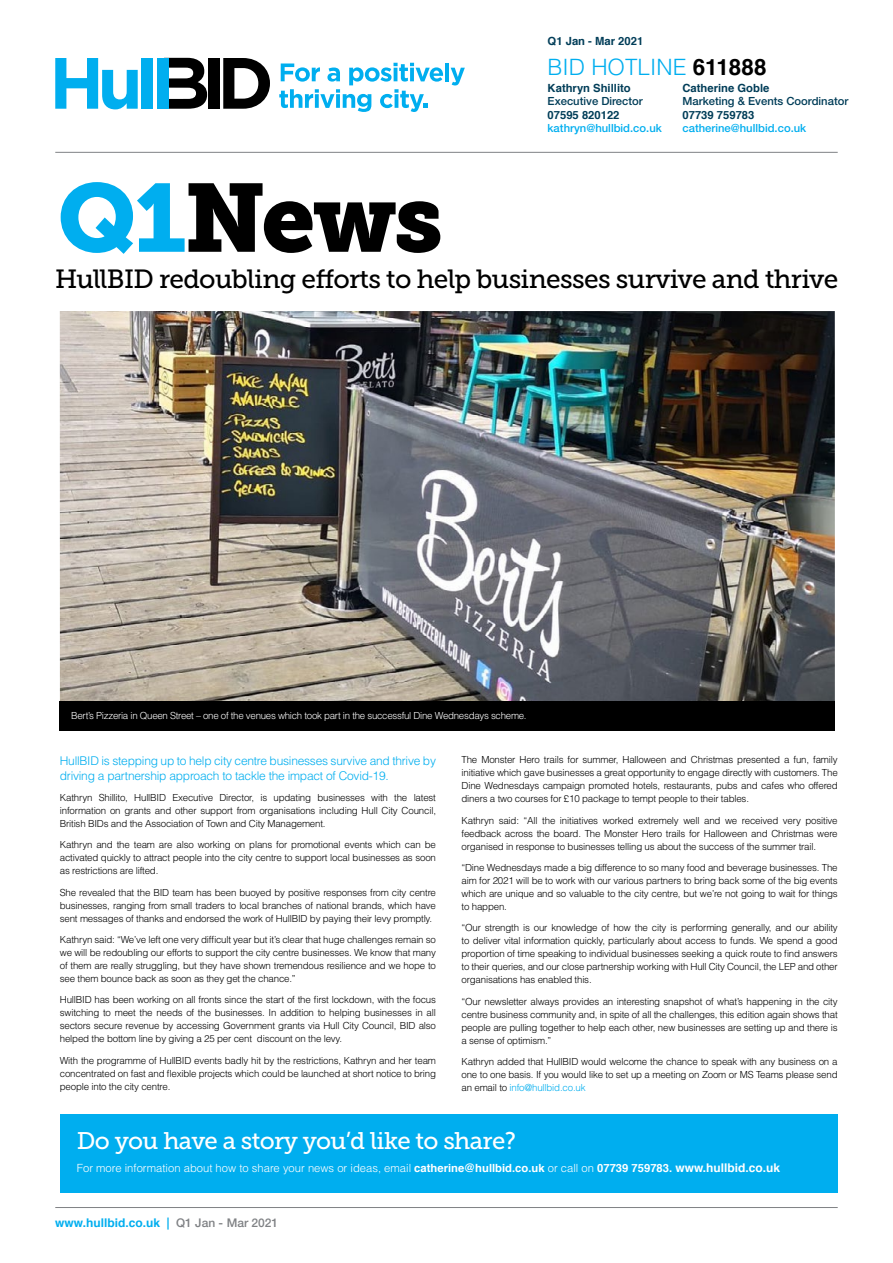
<style>
.page{position:relative;width:893px;height:1263px;background:#fff}
.page>*{position:absolute;margin:0;border:0;box-sizing:border-box;transform-origin:0 0}
.t1{font:95.85px "Museo Slab 900";letter-spacing:-.025em;color:#000}
.t2{font:26.25px "Museo Slab 500";letter-spacing:-.025em;color:#000}
.t3{font:24px "Museo Slab 500";letter-spacing:-.025em;color:#fff}
.t4{font:300 22.5px "Helvetica";color:#00aeef}
.t5{font:300 12px/14.7px "Helvetica";letter-spacing:-.02em;color:#00aeef}
.t6{font:700 12px "Helvetica";color:#00aeef}
.t7{font:300 11.25px "Helvetica";color:#fff}
.t8{font:700 11.25px "Helvetica";color:#003d58}
.t9{font:500 11.25px "Helvetica Neue";color:#003d58}
.t10{font:500 11.25px "Helvetica Neue";color:#00aeef}
.t11{font:300 9.75px/13px "Helvetica";letter-spacing:-.02em;color:#000;text-align:justify}
.t12{font:300 9.75px "Helvetica";letter-spacing:-.03em;color:#fff}
.s1{font-weight:700;color:#000}
.s2{color:#00aeef}
.s3{font-weight:700}
.s4{font-weight:700;font-size:12px}
.s5{font-family:"Helvetica Neue";font-weight:500}
.s6{font-family:"Helvetica Neue";font-weight:500;color:#808285}
</style>
<div class="page">
<hr style="left:55px;top:1207px;width:783px;height:1px;background:#808285">
<img style="left:60px;top:311px;width:775px;height:390px">
<div style="left:60px;top:1114px;width:778px;height:78px;background:#00aeef"></div>
<svg style="left:169px;top:58px;width:38px;height:51px"></svg>
<div style="left:209px;top:58px;width:11px;height:51px;background:#000"></div>
<svg style="left:223px;top:58px;width:47px;height:51px"></svg>
<svg style="left:55px;top:58px;width:83px;height:51px"></svg>
<div style="left:142px;top:58px;width:11px;height:51px;background:#00aeef"></div>
<div style="left:158px;top:58px;width:11px;height:51px;background:#00aeef"></div>
<hr style="left:445px;top:63px;width:4px;height:18px;background:#00aeef">
<svg style="left:451px;top:68px;width:14px;height:17px"></svg>
<svg style="left:279px;top:63px;width:164px;height:49px"></svg>
<hr style="left:55px;top:152px;width:783px;height:1px;background:#808285">
<div style="left:60px;top:701px;width:775px;height:29px;background:#000"></div>
<p class="t8" style="left:548px;top:34px;width:97px">Q1 Jan - Mar 2021</p>
<h3 class="t4" style="left:548px;top:53px;width:220px">BID HOTLINE <span class="s1">611888</span></h3>
<p class="t8" style="left:548px;top:80px;width:85px">Kathryn Shillito</p>
<p class="t9" style="left:548px;top:95px;width:97px">Executive Director</p>
<p class="t8" style="left:548px;top:107px;width:73px">07595 820122</p>
<p class="t10" style="left:548px;top:122px;width:116px">kathryn@hullbid.co.uk</p>
<p class="t8" style="left:682px;top:80px;width:88px">Catherine Goble</p>
<p class="t9" style="left:682px;top:94px;width:167px">Marketing &amp; Events Coordinator</p>
<p class="t8" style="left:682px;top:107px;width:73px">07739 759783</p>
<p class="t10" style="left:682px;top:121px;width:125px">catherine@hullbid.co.uk</p>
<h1 class="t1" style="left:57px;top:163px;width:387px"><span class="s2">Q1</span>News</h1>
<h2 class="t2" style="left:55px;top:264px;width:784px">HullBID redoubling efforts to help businesses survive and thrive</h2>
<p class="t12" style="left:71px;top:709px;width:457px">Bert’s Pizzeria in Queen Street – one of the venues which took part in the successful Dine Wednesdays scheme.</p>
<p class="t5" style="left:60px;top:753px;width:378px">HullBID is stepping up to help city centre businesses survive and thrive by driving a partnership approach to tackle the impact of Covid-19.</p>
<p class="t11" style="left:60px;top:791px;width:378px">Kathryn Shillito, HullBID Executive Director, is updating businesses with the latest information on grants and other support from organisations including Hull City Council, British BIDs and the Association of Town and City Management.</p>
<p class="t11" style="left:60px;top:838px;width:378px">Kathryn and the team are also working on plans for promotional events which can be activated quickly to attract people into the city centre to support local businesses as soon as restrictions are lifted.</p>
<p class="t11" style="left:60px;top:885px;width:378px">She revealed that the BID team has been buoyed by positive responses from city centre businesses, ranging from small traders to local branches of national brands, which have sent messages of thanks and endorsed the work of HullBID by paying their levy promptly.</p>
<p class="t11" style="left:60px;top:933px;width:378px">Kathryn said: “We’ve left one very difficult year but it’s clear that huge challenges remain so we will be redoubling our efforts to support the city centre businesses. We know that many of them are really struggling, but they have shown tremendous resilience and we hope to see them bounce back as soon as they get the chance.”</p>
<p class="t11" style="left:60px;top:993px;width:378px">HullBID has been working on all fronts since the start of the first lockdown, with the focus switching to meet the needs of the businesses. In addition to helping businesses in all sectors secure revenue by accessing Government grants via Hull City Council, BID also helped the bottom line by giving a 25 per cent discount on the levy.</p>
<p class="t11" style="left:60px;top:1053px;width:378px">With the programme of HullBID events badly hit by the restrictions, Kathryn and her team concentrated on fast and flexible projects which could be launched at short notice to bring people into the city centre.</p>
<p class="t11" style="left:461px;top:753px;width:378px">The Monster Hero trails for summer, Halloween and Christmas presented a fun, family initiative which gave businesses a great opportunity to engage directly with customers. The Dine Wednesdays campaign promoted hotels, restaurants, pubs and cafes who offered diners a two courses for £10 package to tempt people to their tables.</p>
<p class="t11" style="left:461px;top:813px;width:378px">Kathryn said: “All the initiatives worked extremely well and we received very positive feedback across the board. The Monster Hero trails for Halloween and Christmas were organised in response to businesses telling us about the success of the summer trail.</p>
<p class="t11" style="left:461px;top:861px;width:378px">“Dine Wednesdays made a big difference to so many food and beverage businesses. The aim for 2021 will be to work with our various partners to bring back some of the big events which are unique and so valuable to the city centre, but we’re not going to wait for things to happen.</p>
<p class="t11" style="left:461px;top:921px;width:378px">“Our strength is our knowledge of how the city is performing generally, and our ability to deliver vital information quickly, particularly about access to funds. We spend a good proportion of time speaking to individual businesses seeking a quick route to find answers to their queries, and our close partnership working with Hull City Council, the LEP and other organisations has enabled this.</p>
<p class="t11" style="left:461px;top:994px;width:378px">“Our newsletter always provides an interesting snapshot of what’s happening in the city centre business community and, in spite of all the challenges, this edition again shows that people are pulling together to help each other, new businesses are setting up and there is a sense of optimism.”</p>
<p class="t11" style="left:461px;top:1055px;width:378px">Kathryn added that HullBID would welcome the chance to speak with any business on a one to one basis. If you would like to set up a meeting on Zoom or MS Teams please send an email to <span class="s2">info@hullbid.co.uk</span></p>
<h3 class="t3" style="left:77px;top:1127px;width:441px">Do you have a story you’d like to share?</h3>
<p class="t7" style="left:77px;top:1161px;width:705px">For more information about how to share your news or ideas, email <span class="s3">catherine@hullbid.co.uk</span> or call on <span class="s3">07739 759783.</span> <span class="s4">www.hullbid.co.uk</span></p>
<p class="t6" style="left:55px;top:1214px;width:224px">www.hullbid.co.uk <span class="s5">|</span> <span class="s6">Q1 Jan - Mar 2021</span></p>
</div>
